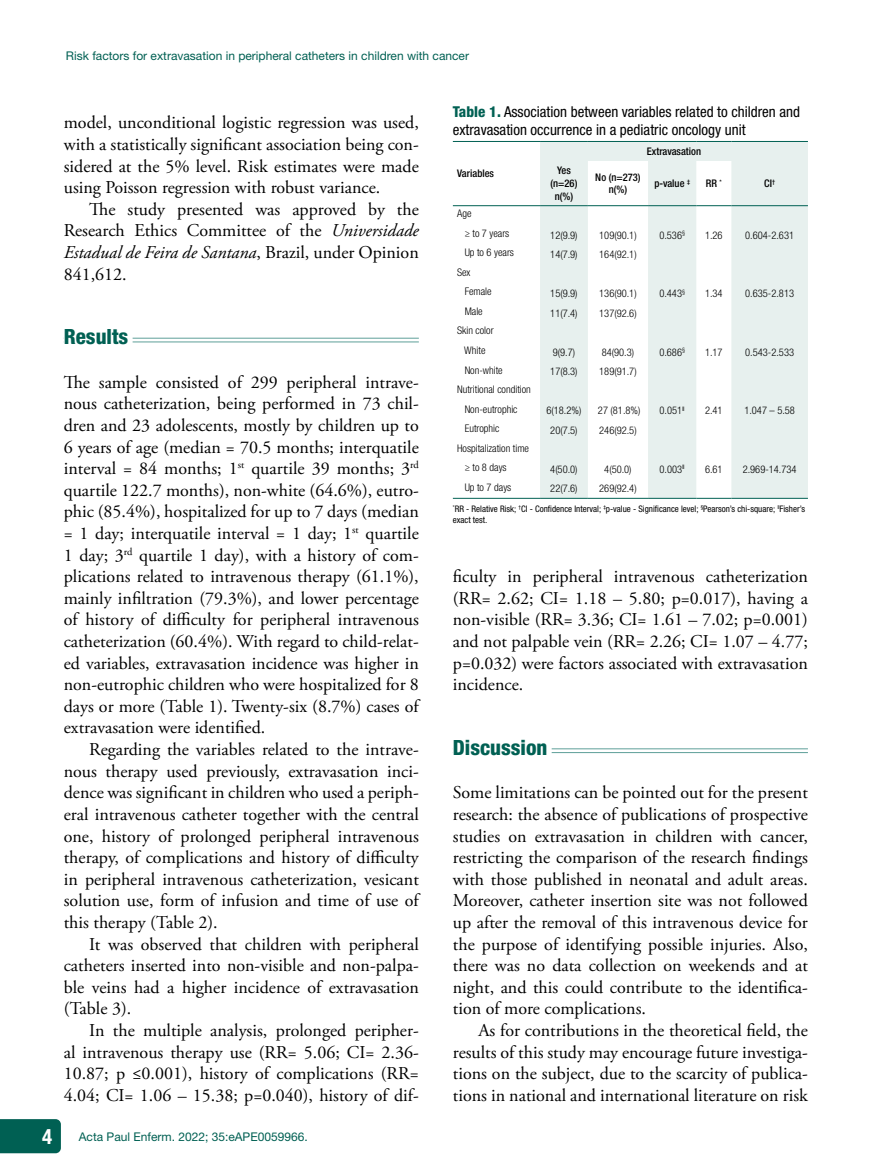
<style>
.page{position:relative;width:893px;height:1170px;background:#fff}
.page>*{position:absolute;margin:0;border:0;box-sizing:border-box;transform-origin:0 0}
.t1{font:800 condensed 21px "Helvetica Neue LT Std";color:#006053}
.t2{font:700 condensed 21px "Helvetica Neue LT Std";color:#fff}
.t3{font:18px/21.6px "Adobe Garamond Pro";color:#000;text-align:justify}
.t4{font:condensed 15px/18px "Helvetica Neue LT Std";color:#000}
.t5{font:12px "Helvetica Neue LT Std";color:#006053}
.t6{font:300 condensed 10.5px/19.5px "Helvetica Neue LT Std";color:#000}
.t7{font:500 condensed 10.5px/12.6px "Helvetica Neue LT Std";color:#000;text-align:center}
.t8{font:condensed 9px/10.8px "Helvetica Neue LT Std";color:#000}
.s1{font-style:italic}
.s2{font-weight:800;color:#006053}
</style>
<div class="page">
<div style="left:0;top:1119px;width:61px;height:34px;background:#006053"></div>
<hr style="left:64px;top:338px;width:355px;height:1px;background:#5e9f99">
<hr style="left:64px;top:341px;width:355px;height:1px;background:#5e9f99">
<div style="left:64px;top:331px;width:69px;height:20px;background:#fff"></div>
<svg style="left:540px;top:142px;width:268px;height:356px;fill:#e7f0ee"></svg>
<hr style="left:648px;top:498px;width:48px;height:1px;background:#006053">
<hr style="left:696px;top:498px;width:35px;height:1px;background:#006053">
<hr style="left:731px;top:498px;width:77px;height:1px;background:#006053">
<hr style="left:453px;top:498px;width:87px;height:1px;background:#006053">
<hr style="left:540px;top:498px;width:48px;height:1px;background:#006053">
<hr style="left:588px;top:498px;width:60px;height:1px;background:#006053">
<hr style="left:453px;top:141px;width:87px;height:1px;background:#006053">
<hr style="left:453px;top:205px;width:87px;height:1px;background:#006053">
<hr style="left:540px;top:141px;width:48px;height:1px;background:#006053">
<hr style="left:588px;top:141px;width:60px;height:1px;background:#006053">
<hr style="left:648px;top:141px;width:48px;height:1px;background:#006053">
<hr style="left:696px;top:141px;width:35px;height:1px;background:#006053">
<hr style="left:731px;top:141px;width:77px;height:1px;background:#006053">
<hr style="left:540px;top:205px;width:48px;height:1px;background:#006053">
<hr style="left:588px;top:205px;width:60px;height:1px;background:#006053">
<hr style="left:648px;top:205px;width:48px;height:1px;background:#006053">
<hr style="left:696px;top:205px;width:35px;height:1px;background:#006053">
<hr style="left:731px;top:205px;width:77px;height:1px;background:#006053">
<hr style="left:453px;top:748px;width:355px;height:1px;background:#5e9f99">
<hr style="left:453px;top:752px;width:355px;height:1px;background:#5e9f99">
<div style="left:453px;top:742px;width:99px;height:19px;background:#fff"></div>
<p class="t5" style="left:66px;top:48px;width:405px">Risk factors for extravasation in peripheral catheters in children with cancer</p>
<p class="t3" style="left:64px;top:112px;width:357px">model, unconditional logistic regression was used, with a statistically significant association being con&shy;sidered at the 5% level. Risk estimates were made using Poisson regression with robust variance.</p>
<p class="t3" style="left:64px;top:199px;width:357px;text-indent:26px">The study presented was approved by the Research Ethics Committee of the <span class="s1">Universidade Estadual de Feira de Santana</span>, Brazil, under Opinion 841,612.</p>
<p class="t1" style="left:64px;top:324px;width:66px">Results</p>
<p class="t3" style="left:64px;top:372px;width:357px">The sample consisted of 299 peripheral intrave&shy;nous catheterization, being performed in 73 chil&shy;dren and 23 adolescents, mostly by children up to 6 years of age (median = 70.5 months; interquatile interval = 84 months; 1<sup>st</sup> quartile 39 months; 3<sup>rd </sup>quartile 122.7 months), non-white (64.6%), eutro&shy;phic (85.4%), hospitalized for up to 7 days (median = 1 day; interquatile interval = 1 day; 1<sup>st</sup> quartile 1 day; 3<sup>rd</sup> quartile 1 day), with a history of com&shy;plications related to intravenous therapy (61.1%), mainly infiltration (79.3%), and lower percentage of history of difficulty for peripheral intravenous catheterization (60.4%). With regard to child-relat&shy;ed variables, extravasation incidence was higher in non-eutrophic children who were hospitalized for 8 days or more (Table 1). Twenty-six (8.7%) cases of extravasation were identified.</p>
<p class="t3" style="left:64px;top:739px;width:357px;text-indent:26px">Regarding the variables related to the intrave&shy;nous therapy used previously, extravasation inci&shy;dence was significant in children who used a periph&shy;eral intravenous catheter together with the central one, history of prolonged peripheral intravenous therapy, of complications and history of difficulty in peripheral intravenous catheterization, vesicant solution use, form of infusion and time of use of this therapy (Table 2).</p>
<p class="t3" style="left:64px;top:933px;width:357px;text-indent:26px">It was observed that children with peripheral catheters inserted into non-visible and non-palpa&shy;ble veins had a higher incidence of extravasation (Table 3).</p>
<p class="t3" style="left:64px;top:1020px;width:357px;text-indent:26px">In the multiple analysis, prolonged peripher&shy;al intravenous therapy use (RR= 5.06; CI= 2.36- 10.87; p ≤0.001), history of complications (RR= 4.04; CI= 1.06 – 15.38; p=0.040), history of dif-</p>
<p class="t2" style="left:42px;top:1123px;width:12px">4</p>
<p class="t5" style="left:79px;top:1129px;width:230px">Acta Paul Enferm. 2022; 35:eAPE0059966.</p>
<p class="t4" style="left:453px;top:103px;width:349px"><span class="s2">Table 1.</span> Association between variables related to children and extravasation occurrence in a pediatric oncology unit</p>
<p class="t7" style="left:457px;top:167px;width:38px">Variables</p>
<p class="t7" style="left:647px;top:145px;width:56px">Extravasation</p>
<p class="t7" style="left:550px;top:164px;width:28px">Yes (n=26) n(%)</p>
<p class="t7" style="left:595px;top:171px;width:47px">No (n=273) n(%)</p>
<p class="t7" style="left:654px;top:177px;width:37px">p-value <sup>‡</sup></p>
<p class="t7" style="left:706px;top:177px;width:18px">RR <sup>*</sup></p>
<p class="t7" style="left:764px;top:177px;width:12px">CI<sup>†</sup></p>
<p class="t6" style="left:465px;top:204px;width:46px;text-indent:-8px">Age<br>≥ to 7 years</p>
<p class="t6" style="left:550px;top:225px;width:29px">12(9.9)</p>
<p class="t6" style="left:599px;top:225px;width:39px">109(90.1)</p>
<p class="t6" style="left:659px;top:225px;width:27px">0.536<sup>§</sup></p>
<p class="t6" style="left:705px;top:225px;width:19px">1.26</p>
<p class="t6" style="left:745px;top:225px;width:50px">0.604-2.631</p>
<p class="t6" style="left:465px;top:243px;width:51px">Up to 6 years</p>
<p class="t6" style="left:550px;top:245px;width:29px">14(7.9)</p>
<p class="t6" style="left:599px;top:245px;width:39px">164(92.1)</p>
<p class="t6" style="left:465px;top:262px;width:29px;text-indent:-8px">Sex<br>Female</p>
<p class="t6" style="left:550px;top:284px;width:29px">15(9.9)</p>
<p class="t6" style="left:599px;top:284px;width:39px">136(90.1)</p>
<p class="t6" style="left:659px;top:284px;width:27px">0.443<sup>§</sup></p>
<p class="t6" style="left:705px;top:284px;width:19px">1.34</p>
<p class="t6" style="left:745px;top:284px;width:50px">0.635-2.813</p>
<p class="t6" style="left:465px;top:301px;width:20px">Male</p>
<p class="t6" style="left:550px;top:303px;width:29px">11(7.4)</p>
<p class="t6" style="left:599px;top:303px;width:39px">137(92.6)</p>
<p class="t6" style="left:457px;top:321px;width:38px;text-align:center">Skin color<br>White</p>
<p class="t6" style="left:553px;top:342px;width:24px">9(9.7)</p>
<p class="t6" style="left:602px;top:342px;width:34px">84(90.3)</p>
<p class="t6" style="left:659px;top:342px;width:27px">0.686<sup>§</sup></p>
<p class="t6" style="left:705px;top:342px;width:19px">1.17</p>
<p class="t6" style="left:745px;top:342px;width:50px">0.543-2.533</p>
<p class="t6" style="left:465px;top:360px;width:40px">Non-white</p>
<p class="t6" style="left:550px;top:361px;width:29px">17(8.3)</p>
<p class="t6" style="left:599px;top:361px;width:39px">189(91.7)</p>
<p class="t6" style="left:457px;top:379px;width:75px;text-align:center">Nutritional condition<br>Non-eutrophic</p>
<p class="t6" style="left:546px;top:400px;width:36px">6(18.2%)</p>
<p class="t6" style="left:598px;top:400px;width:44px">27 (81.8%)</p>
<p class="t6" style="left:660px;top:401px;width:27px">0.051<sup>‖</sup></p>
<p class="t6" style="left:705px;top:400px;width:19px">2.41</p>
<p class="t6" style="left:744px;top:400px;width:52px">1.047 – 5.58</p>
<p class="t6" style="left:465px;top:418px;width:36px">Eutrophic</p>
<p class="t6" style="left:550px;top:420px;width:29px">20(7.5)</p>
<p class="t6" style="left:599px;top:420px;width:39px">246(92.5)</p>
<p class="t6" style="left:465px;top:438px;width:66px;text-indent:-8px">Hospitalization time ≥ to 8 days</p>
<p class="t6" style="left:550px;top:459px;width:29px">4(50.0)</p>
<p class="t6" style="left:604px;top:459px;width:29px">4(50.0)</p>
<p class="t6" style="left:660px;top:459px;width:27px">0.003<sup>‖</sup></p>
<p class="t6" style="left:705px;top:459px;width:19px">6.61</p>
<p class="t6" style="left:743px;top:459px;width:55px">2.969-14.734</p>
<p class="t6" style="left:465px;top:477px;width:48px">Up to 7 days</p>
<p class="t6" style="left:550px;top:478px;width:29px">22(7.6)</p>
<p class="t6" style="left:599px;top:478px;width:39px">269(92.4)</p>
<p class="t8" style="left:453px;top:503px;width:354px"><sup>*</sup>RR - Relative Risk; <sup>†</sup>CI - Confidence Interval; <sup>‡</sup>p-value - Significance level; <sup>§</sup>Pearson’s chi-square; <sup>‖</sup>Fisher’s exact test.</p>
<p class="t3" style="left:453px;top:566px;width:357px">ficulty in peripheral intravenous catheterization (RR= 2.62; CI= 1.18 – 5.80; p=0.017), having a non-visible (RR= 3.36; CI= 1.61 – 7.02; p=0.001) and not palpable vein (RR= 2.26; CI= 1.07 – 4.77; p=0.032) were factors associated with extravasation incidence.</p>
<p class="t1" style="left:453px;top:734px;width:96px">Discussion</p>
<p class="t3" style="left:453px;top:782px;width:357px">Some limitations can be pointed out for the present research: the absence of publications of prospective studies on extravasation in children with cancer, restricting the comparison of the research findings with those published in neonatal and adult areas.<br>Moreover, catheter insertion site was not followed up after the removal of this intravenous device for the purpose of identifying possible injuries. Also, there was no data collection on weekends and at night, and this could contribute to the identifica&shy;tion of more complications.</p>
<p class="t3" style="left:453px;top:1020px;width:357px;text-indent:26px">As for contributions in the theoretical field, the results of this study may encourage future investiga&shy;tions on the subject, due to the scarcity of publica&shy;tions in national and international literature on risk</p>
</div>
